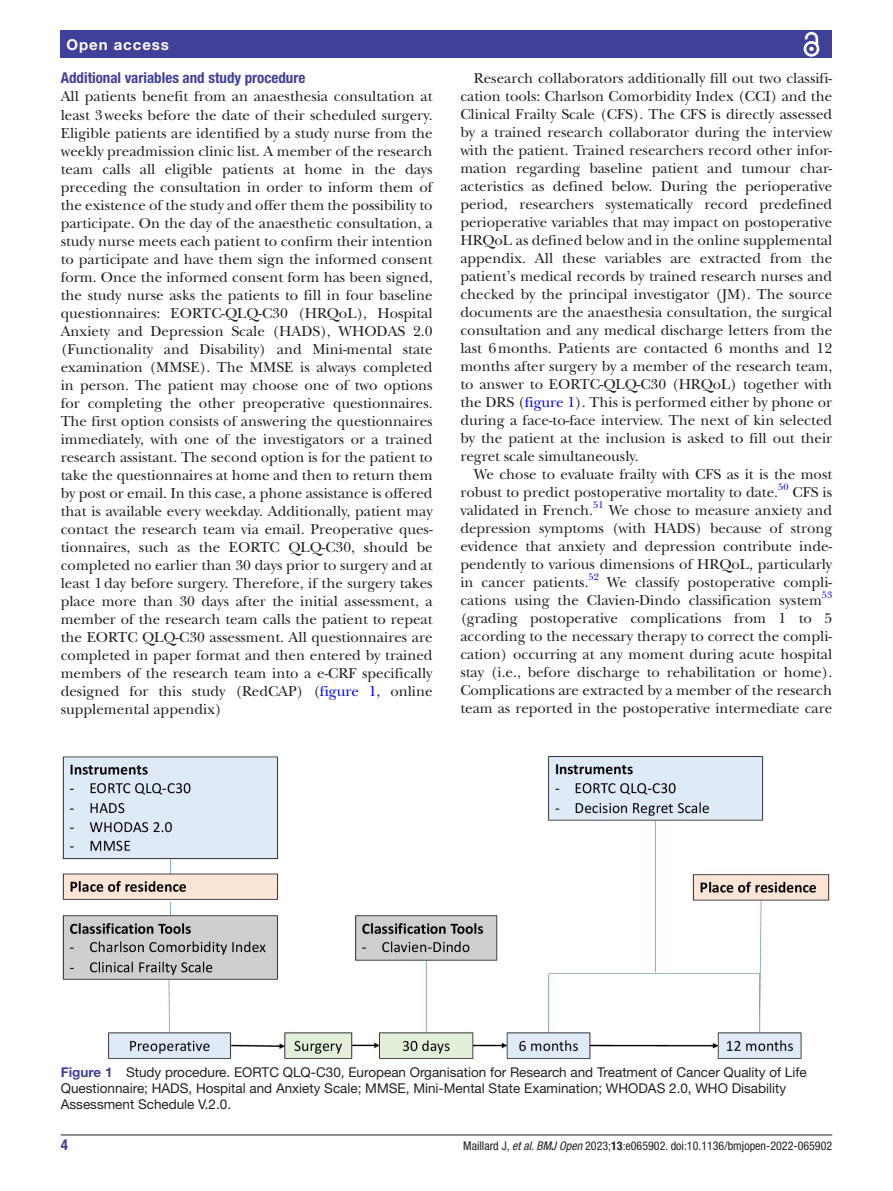
<style>
.page{position:relative;width:893px;height:1191px;background:#fff}
.page>*{position:absolute;margin:0;border:0;box-sizing:border-box;transform-origin:0 0}
.t1{font:15px/18px "New Baskerville";color:#231f20;text-align:justify}
.t2{font:700 condensed 15px "Helvetica Neue LT Std";color:#414099}
.t3{font:700 15px "Helvetica Neue LT Std";letter-spacing:.065em;color:#fff}
.t4{font:13.5px/16.2px "Helvetica Neue LT Std";color:#231f20}
.t5{font:condensed 12px "Helvetica Neue LT Std";color:#231f20}
.t6{font:9.9px "New Baskerville";color:#00f}
.s1{color:#00f}
.s2{font-weight:700;color:#414099}
.s3{font-style:italic}
.s4{font-weight:700}
</style>
<div class="page">
<hr style="left:61px;top:1134px;width:771px;height:1px;background:#231f20">
<div style="left:61px;top:31px;width:771px;height:27px;background:#414099"></div>
<svg style="left:803px;top:31px;width:17px;height:26px"></svg>
<img style="left:62px;top:756px;width:768px;height:303px">
<p class="t3" style="left:66px;top:35px;width:104px">Open access</p>
<p class="t2" style="left:61px;top:69px;width:246px">Additional variables and study procedure</p>
<p class="t1" style="left:61px;top:88px;width:373px">All patients benefit from an anaesthesia consultation at least 3weeks before the date of their scheduled surgery.<br>Eligible patients are identified by a study nurse from the weekly preadmission clinic list. A member of the research team calls all eligible patients at home in the days preceding the consultation in order to inform them of the existence of the study and offer them the possibility to participate. On the day of the anaesthetic consultation, a study nurse meets each patient to confirm their intention to participate and have them sign the informed consent form. Once the informed consent form has been signed, the study nurse asks the patients to fill in four baseline questionnaires: EORTC-QLQ-C30 (HRQoL), Hospital Anxiety and Depression Scale (HADS), WHODAS 2.0 (Functionality and Disability) and Mini-mental state examination (MMSE). The MMSE is always completed in person. The patient may choose one of two options for completing the other preoperative questionnaires.<br>The first option consists of answering the questionnaires immediately, with one of the investigators or a trained research assistant. The second option is for the patient to take the questionnaires at home and then to return them by post or email. In this case, a phone assistance is offered that is available every weekday. Additionally, patient may contact the research team via email. Preoperative ques&shy;tionnaires, such as the EORTC QLQ-C30, should be completed no earlier than 30 days prior to surgery and at least 1day before surgery. Therefore, if the surgery takes place more than 30 days after the initial assessment, a member of the research team calls the patient to repeat the EORTC QLQ-C30 assessment. All questionnaires are completed in paper format and then entered by trained members of the research team into a e-CRF specifically designed for this study (RedCAP) (<span class="s1">figure 1</span>, online supplemental appendix)</p>
<p class="t1" style="left:460px;top:69px;width:373px;text-indent:14px">Research collaborators additionally fill out two classifi&shy;cation tools: Charlson Comorbidity Index (CCI) and the Clinical Frailty Scale (CFS). The CFS is directly assessed by a trained research collaborator during the interview with the patient. Trained researchers record other infor&shy;mation regarding baseline patient and tumour char&shy;acteristics as defined below. During the perioperative period, researchers systematically record predefined perioperative variables that may impact on postoperative HRQoL as defined below and in the online supplemental appendix. All these variables are extracted from the patient’s medical records by trained research nurses and checked by the principal investigator (JM). The source documents are the anaesthesia consultation, the surgical consultation and any medical discharge letters from the last 6months. Patients are contacted 6 months and 12 months after surgery by a member of the research team, to answer to EORTC-QLQ-C30 (HRQoL) together with the DRS (<span class="s1">figure 1</span>). This is performed either by phone or during a face-to-face interview. The next of kin selected by the patient at the inclusion is asked to fill out their regret scale simultaneously.</p>
<p class="t1" style="left:460px;top:465px;width:373px;text-indent:14px">We chose to evaluate frailty with CFS as it is the most robust to predict postoperative mortality to date.</p>
<p class="t6" style="left:778px;top:481px;width:12px">50</p>
<p class="t1" style="left:792px;top:483px;width:41px">CFS is</p>
<p class="t1" style="left:460px;top:501px;width:134px">validated in French.</p>
<p class="t6" style="left:593px;top:499px;width:12px">51</p>
<p class="t1" style="left:460px;top:501px;width:373px;text-indent:148px">We chose to measure anxiety and depression symptoms (with HADS) because of strong evidence that anxiety and depression contribute inde&shy;pendently to various dimensions of HRQoL, particularly in cancer patients.</p>
<p class="t6" style="left:589px;top:571px;width:12px">52</p>
<p class="t1" style="left:460px;top:573px;width:373px;text-indent:147px">We classify postoperative compli&shy;cations using the Clavien-Dindo classification system</p>
<p class="t6" style="left:822px;top:589px;width:12px">53</p>
<p class="t1" style="left:460px;top:609px;width:373px">(grading postoperative complications from 1 to 5 according to the necessary therapy to correct the compli&shy;cation) occurring at any moment during acute hospital stay (i.e., before discharge to rehabilitation or home).<br>Complications are extracted by a member of the research team as reported in the postoperative intermediate care</p>
<p class="t4" style="left:61px;top:1063px;width:747px"><span class="s2">Figure 1</span> Study procedure. EORTC QLQ-C30, European Organisation for Research and Treatment of Cancer Quality of Life<br>Questionnaire; HADS, Hospital and Anxiety Scale; MMSE, Mini-Mental State Examination; WHODAS 2.0, WHO Disability<br>Assessment Schedule V.2.0.</p>
<p class="t2" style="left:61px;top:1135px;width:9px">4</p>
<p class="t5" style="left:463px;top:1138px;width:370px">Maillard J, <span class="s3">et al</span>. <span class="s3">BMJ Open</span> 2023;<span class="s4">13</span>:e065902. doi:10.1136/bmjopen-2022-065902</p>
</div>
